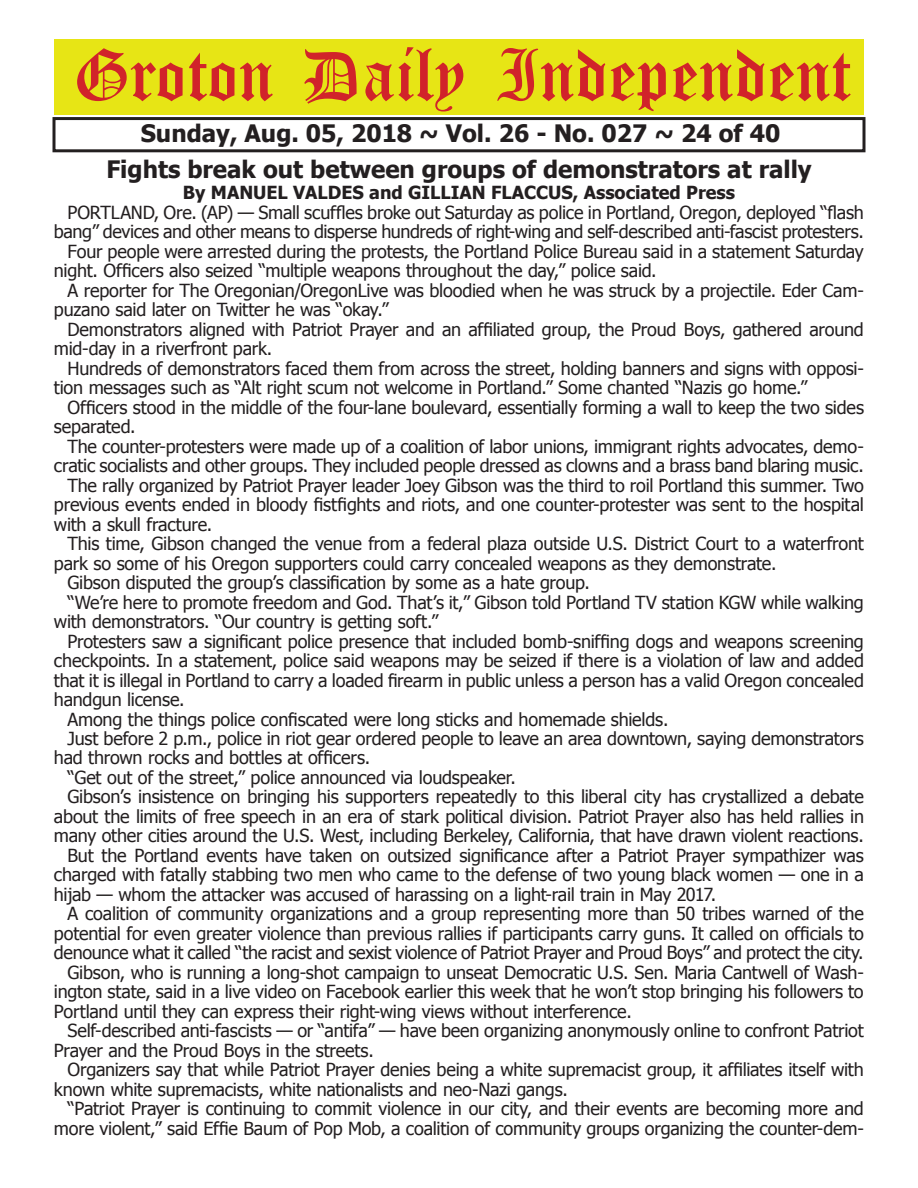
<style>
.page{position:relative;width:918px;height:1188px;background:#fff}
.page>*{position:absolute;margin:0;border:0;box-sizing:border-box;transform-origin:0 0}
.t1{font:54px "Old English Five";color:#d1232a}
.t2{font:700 24px "Tahoma";color:#231f20}
.t3{font:18px "Tahoma";letter-spacing:-.015em;color:#231f20}
.t4{font:700 18px "Tahoma";color:#231f20}
</style>
<div class="page">
<div style="left:52px;top:117px;width:814px;height:35px;border:3px solid #231f20"></div>
<div style="left:54px;top:40px;width:810px;height:75px;background:#e7e515"></div>
<h1 class="t1" style="left:73px;top:50px;width:779px">Groton Daily Independent</h1>
<h2 class="t2" style="left:141px;top:116px;width:641px">Sunday, Aug. 05, 2018 ~ Vol. 26 - No. 027 ~ 24 of 40</h2>
<h2 class="t2" style="left:106px;top:152px;width:707px">Fights break out between groups of demonstrators at rally</h2>
<p class="t4" style="left:183px;top:180px;width:554px">By MANUEL VALDES and GILLIAN FLACCUS, Associated Press</p>
<p class="t3" style="left:67px;top:200px;width:798px">PORTLAND, Ore. (AP) — Small scuffles broke out Saturday as police in Portland, Oregon, deployed “flash</p>
<p class="t3" style="left:54px;top:220px;width:811px">bang” devices and other means to disperse hundreds of right-wing and self-described anti-fascist protesters.</p>
<p class="t3" style="left:67px;top:239px;width:798px">Four people were arrested during the protests, the Portland Police Bureau said in a statement Saturday</p>
<p class="t3" style="left:54px;top:259px;width:604px">night. Officers also seized “multiple weapons throughout the day,” police said.</p>
<p class="t3" style="left:67px;top:278px;width:798px">A reporter for The Oregonian/OregonLive was bloodied when he was struck by a projectile. Eder Cam-</p>
<p class="t3" style="left:54px;top:298px;width:336px">puzano said later on Twitter he was “okay.”</p>
<p class="t3" style="left:67px;top:317px;width:798px">Demonstrators aligned with Patriot Prayer and an affiliated group, the Proud Boys, gathered around</p>
<p class="t3" style="left:54px;top:337px;width:220px">mid-day in a riverfront park.</p>
<p class="t3" style="left:67px;top:356px;width:798px">Hundreds of demonstrators faced them from across the street, holding banners and signs with opposi-</p>
<p class="t3" style="left:54px;top:375px;width:755px">tion messages such as “Alt right scum not welcome in Portland.” Some chanted “Nazis go home.”</p>
<p class="t3" style="left:67px;top:395px;width:798px">Officers stood in the middle of the four-lane boulevard, essentially forming a wall to keep the two sides</p>
<p class="t3" style="left:54px;top:414px;width:83px">separated.</p>
<p class="t3" style="left:67px;top:434px;width:798px">The counter-protesters were made up of a coalition of labor unions, immigrant rights advocates, demo-</p>
<p class="t3" style="left:54px;top:453px;width:811px">cratic socialists and other groups. They included people dressed as clowns and a brass band blaring music.</p>
<p class="t3" style="left:67px;top:473px;width:798px">The rally organized by Patriot Prayer leader Joey Gibson was the third to roil Portland this summer. Two</p>
<p class="t3" style="left:54px;top:492px;width:811px">previous events ended in bloody fistfights and riots, and one counter-protester was sent to the hospital</p>
<p class="t3" style="left:54px;top:512px;width:160px">with a skull fracture.</p>
<p class="t3" style="left:67px;top:531px;width:798px">This time, Gibson changed the venue from a federal plaza outside U.S. District Court to a waterfront</p>
<p class="t3" style="left:54px;top:551px;width:724px">park so some of his Oregon supporters could carry concealed weapons as they demonstrate.</p>
<p class="t3" style="left:67px;top:570px;width:524px">Gibson disputed the group’s classification by some as a hate group.</p>
<p class="t3" style="left:67px;top:590px;width:798px">“We’re here to promote freedom and God. That’s it,” Gibson told Portland TV station KGW while walking</p>
<p class="t3" style="left:54px;top:609px;width:386px">with demonstrators. “Our country is getting soft.”</p>
<p class="t3" style="left:67px;top:629px;width:798px">Protesters saw a significant police presence that included bomb-sniffing dogs and weapons screening</p>
<p class="t3" style="left:54px;top:648px;width:811px">checkpoints. In a statement, police said weapons may be seized if there is a violation of law and added</p>
<p class="t3" style="left:54px;top:668px;width:812px">that it is illegal in Portland to carry a loaded firearm in public unless a person has a valid Oregon concealed</p>
<p class="t3" style="left:54px;top:687px;width:132px">handgun license.</p>
<p class="t3" style="left:67px;top:707px;width:603px">Among the things police confiscated were long sticks and homemade shields.</p>
<p class="t3" style="left:67px;top:726px;width:798px">Just before 2 p.m., police in riot gear ordered people to leave an area downtown, saying demonstrators</p>
<p class="t3" style="left:54px;top:746px;width:318px">had thrown rocks and bottles at officers.</p>
<p class="t3" style="left:67px;top:765px;width:450px">“Get out of the street,” police announced via loudspeaker.</p>
<p class="t3" style="left:67px;top:785px;width:798px">Gibson’s insistence on bringing his supporters repeatedly to this liberal city has crystallized a debate</p>
<p class="t3" style="left:54px;top:804px;width:812px">about the limits of free speech in an era of stark political division. Patriot Prayer also has held rallies in</p>
<p class="t3" style="left:54px;top:824px;width:811px">many other cities around the U.S. West, including Berkeley, California, that have drawn violent reactions.</p>
<p class="t3" style="left:67px;top:843px;width:798px">But the Portland events have taken on outsized significance after a Patriot Prayer sympathizer was</p>
<p class="t3" style="left:54px;top:863px;width:812px">charged with fatally stabbing two men who came to the defense of two young black women — one in a</p>
<p class="t3" style="left:54px;top:882px;width:664px">hijab — whom the attacker was accused of harassing on a light-rail train in May 2017.</p>
<p class="t3" style="left:67px;top:902px;width:798px">A coalition of community organizations and a group representing more than 50 tribes warned of the</p>
<p class="t3" style="left:54px;top:921px;width:811px">potential for even greater violence than previous rallies if participants carry guns. It called on officials to</p>
<p class="t3" style="left:54px;top:941px;width:811px">denounce what it called “the racist and sexist violence of Patriot Prayer and Proud Boys” and protect the city.</p>
<p class="t3" style="left:67px;top:960px;width:798px">Gibson, who is running a long-shot campaign to unseat Democratic U.S. Sen. Maria Cantwell of Wash-</p>
<p class="t3" style="left:54px;top:980px;width:811px">ington state, said in a live video on Facebook earlier this week that he won’t stop bringing his followers to</p>
<p class="t3" style="left:54px;top:999px;width:579px">Portland until they can express their right-wing views without interference.</p>
<p class="t3" style="left:67px;top:1019px;width:798px">Self-described anti-fascists — or “antifa” — have been organizing anonymously online to confront Patriot</p>
<p class="t3" style="left:54px;top:1038px;width:321px">Prayer and the Proud Boys in the streets.</p>
<p class="t3" style="left:67px;top:1058px;width:798px">Organizers say that while Patriot Prayer denies being a white supremacist group, it affiliates itself with</p>
<p class="t3" style="left:54px;top:1077px;width:515px">known white supremacists, white nationalists and neo-Nazi gangs.</p>
<p class="t3" style="left:67px;top:1097px;width:798px">“Patriot Prayer is continuing to commit violence in our city, and their events are becoming more and</p>
<p class="t3" style="left:54px;top:1116px;width:812px">more violent,” said Effie Baum of Pop Mob, a coalition of community groups organizing the counter-dem-</p>
</div>
